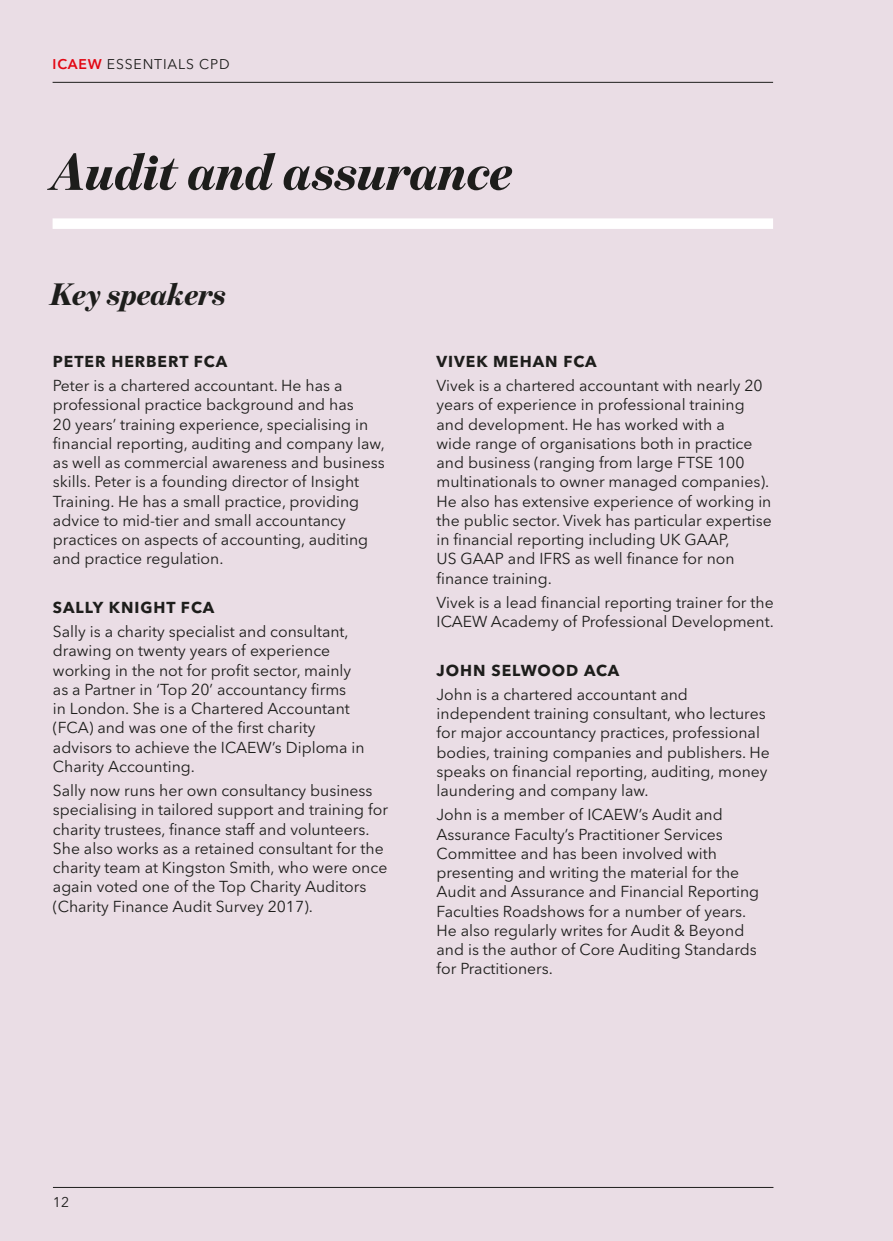
<style>
.page{position:relative;width:893px;height:1241px;background:#fff}
.page>*{position:absolute;margin:0;border:0;box-sizing:border-box;transform-origin:0 0}
.t1{font:italic 900 52.5px "Benton Mod Disp";letter-spacing:-.01em;color:#1d1d1b}
.t2{font:italic 900 31.5px "Benton Mod Disp";letter-spacing:-.01em;color:#1d1d1b}
.t3{font:15.75px/19.2px "Avenir Next LT Pro";color:#1d1d1b}
.t4{font:700 15.75px "Avenir Next LT Pro";letter-spacing:.06em;color:#1d1d1b}
.t5{font:14px "Avenir Next LT Pro";letter-spacing:.06em;color:#1d1d1b}
.s1{font-weight:600;color:#e30613}
</style>
<div class="page">
<div style="left:0;top:0;width:893px;height:1240px;background:#eadde5"></div>
<div style="left:53px;top:218px;width:720px;height:11px;background:#fff"></div>
<hr style="left:53px;top:82px;width:720px;height:1px;background:#1d1d1b">
<hr style="left:53px;top:1186px;width:720px;height:1px;background:#1d1d1b">
<p class="t5" style="left:53px;top:56px;width:179px"><span class="s1">ICAEW</span> ESSENTIALS CPD</p>
<h1 class="t1" style="left:51px;top:142px;width:464px">Audit and assurance</h1>
<h2 class="t2" style="left:51px;top:276px;width:177px">Key speakers</h2>
<p class="t4" style="left:53px;top:351px;width:176px">PETER HERBERT FCA</p>
<p class="t3" style="left:53px;top:376px;width:333px">Peter is a chartered accountant. He has a professional practice background and has<br>20 years’ training experience, specialising in financial reporting, auditing and company law, as well as commercial awareness and business skills. Peter is a founding director of Insight Training. He has a small practice, providing advice to mid-tier and small accountancy practices on aspects of accounting, auditing and practice regulation.</p>
<p class="t4" style="left:53px;top:597px;width:163px">SALLY KNIGHT FCA</p>
<p class="t3" style="left:53px;top:622px;width:313px">Sally is a charity specialist and consultant, drawing on twenty years of experience working in the not for profit sector, mainly as a Partner in ‘Top 20’ accountancy firms<br>in London. She is a Chartered Accountant (FCA) and was one of the first charity advisors to achieve the ICAEW’s Diploma in Charity Accounting.</p>
<p class="t3" style="left:53px;top:781px;width:337px">Sally now runs her own consultancy business specialising in tailored support and training for charity trustees, finance staff and volunteers.<br>She also works as a retained consultant for the charity team at Kingston Smith, who were once again voted one of the Top Charity Auditors (Charity Finance Audit Survey 2017).</p>
<p class="t4" style="left:437px;top:351px;width:162px">VIVEK MEHAN FCA</p>
<p class="t3" style="left:437px;top:376px;width:337px">Vivek is a chartered accountant with nearly 20 years of experience in professional training and development. He has worked with a<br>wide range of organisations both in practice and business (ranging from large FTSE 100 multinationals to owner managed companies).<br>He also has extensive experience of working in the public sector. Vivek has particular expertise in financial reporting including UK GAAP,<br>US GAAP and IFRS as well finance for non finance training.</p>
<p class="t3" style="left:437px;top:592px;width:339px">Vivek is a lead financial reporting trainer for the<br>ICAEW Academy of Professional Development.</p>
<p class="t4" style="left:437px;top:660px;width:184px">JOHN SELWOOD ACA</p>
<p class="t3" style="left:437px;top:684px;width:335px">John is a chartered accountant and independent training consultant, who lectures for major accountancy practices, professional bodies, training companies and publishers. He speaks on financial reporting, auditing, money laundering and company law.</p>
<p class="t3" style="left:437px;top:805px;width:324px">John is a member of ICAEW’s Audit and Assurance Faculty’s Practitioner Services Committee and has been involved with presenting and writing the material for the Audit and Assurance and Financial Reporting Faculties Roadshows for a number of years.<br>He also regularly writes for Audit &amp; Beyond and is the author of Core Auditing Standards for Practitioners.</p>
<p class="t5" style="left:53px;top:1193px;width:18px">12</p>
</div>
